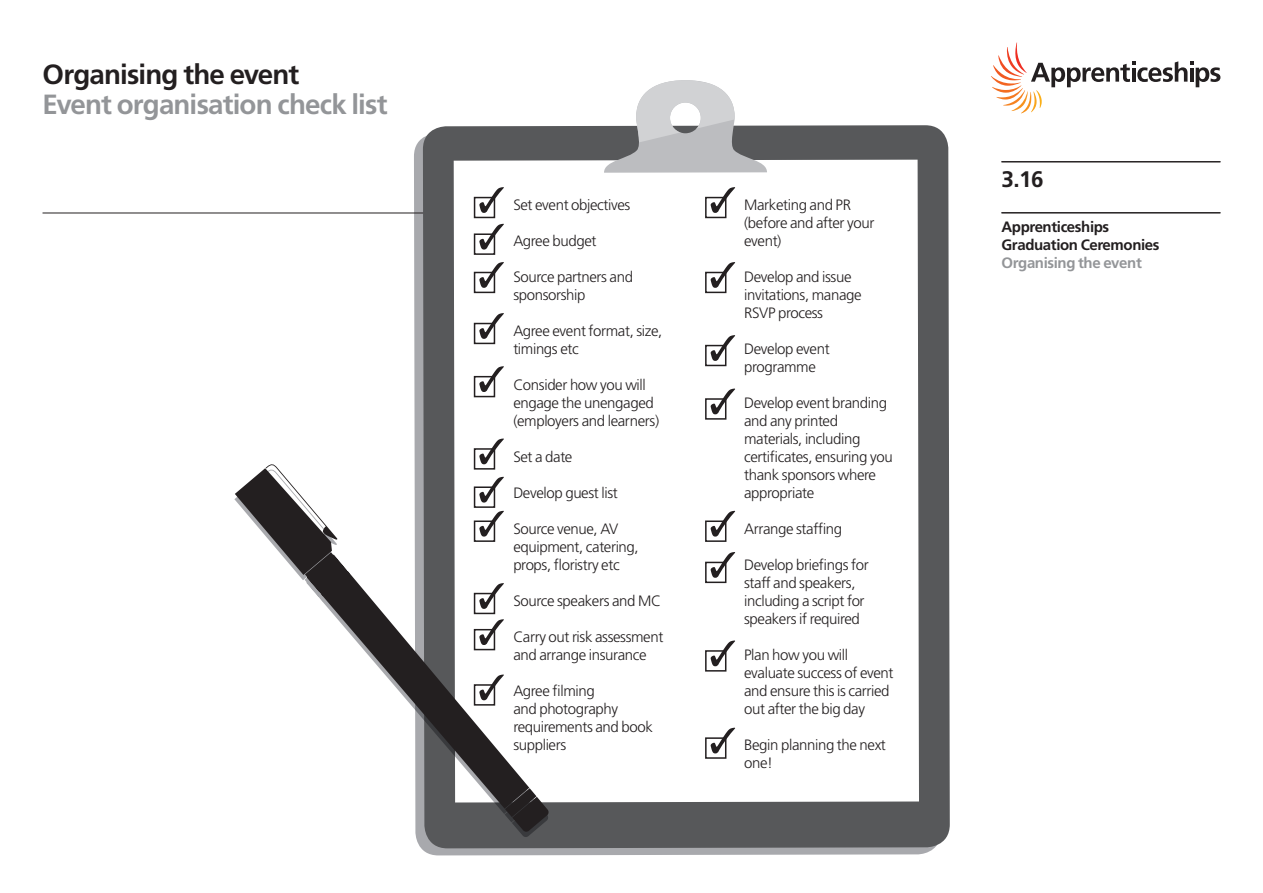
<style>
.page{position:relative;width:1263px;height:893px;background:#fff}
.page>*{position:absolute;margin:0;border:0;box-sizing:border-box;transform-origin:0 0}
.t1{font:700 27.75px "Frutiger";letter-spacing:-.03em;color:#939598}
.t2{font:700 27.75px "Frutiger";letter-spacing:-.03em;color:#231f20}
.t3{font:700 22.5px "Frutiger";color:#231f20}
.t4{font:300 15px/18px "Frutiger";letter-spacing:-.025em;color:#231f20}
.t5{font:700 15px/18px "Frutiger";letter-spacing:-.025em;color:#231f20}
.t6{font:700 15px "Frutiger";letter-spacing:-.025em;color:#939598}
</style>
<div class="page">
<hr style="left:1001px;top:162px;width:219px;height:1px;background:#231f20">
<hr style="left:1001px;top:213px;width:219px;height:1px;background:#231f20">
<svg style="left:991px;top:43px;width:229px;height:70px"></svg>
<hr style="left:1190px;top:68px;width:3px;height:14px;background:#231f20">
<hr style="left:43px;top:213px;width:879px;height:1px;background:#231f20">
<hr style="left:1001px;top:161px;width:219px;height:1px;background:#231f20">
<hr style="left:1001px;top:212px;width:219px;height:1px;background:#231f20">
<div style="left:423px;top:125px;width:527px;height:723px;background:#57585a"></div>
<svg style="left:454px;top:160px;width:465px;height:642px"></svg>
<svg style="left:604px;top:80px;width:163px;height:93px"></svg>
<div style="left:474px;top:197px;width:21px;height:21px;border:2px solid #231f20"></div>
<svg style="left:479px;top:187px;width:25px;height:26px"></svg>
<div style="left:705px;top:197px;width:21px;height:21px;border:2px solid #231f20"></div>
<svg style="left:711px;top:187px;width:24px;height:26px"></svg>
<div style="left:474px;top:233px;width:21px;height:22px;border:2px solid #231f20"></div>
<svg style="left:479px;top:224px;width:25px;height:26px"></svg>
<div style="left:474px;top:272px;width:21px;height:21px;border:2px solid #231f20"></div>
<svg style="left:479px;top:262px;width:25px;height:26px"></svg>
<div style="left:705px;top:272px;width:21px;height:21px;border:2px solid #231f20"></div>
<svg style="left:711px;top:262px;width:24px;height:26px"></svg>
<div style="left:474px;top:323px;width:21px;height:21px;border:2px solid #231f20"></div>
<svg style="left:479px;top:313px;width:25px;height:26px"></svg>
<div style="left:705px;top:345px;width:21px;height:21px;border:2px solid #231f20"></div>
<svg style="left:711px;top:335px;width:24px;height:26px"></svg>
<div style="left:474px;top:376px;width:21px;height:21px;border:2px solid #231f20"></div>
<svg style="left:479px;top:366px;width:25px;height:26px"></svg>
<div style="left:705px;top:398px;width:21px;height:22px;border:2px solid #231f20"></div>
<svg style="left:711px;top:389px;width:24px;height:25px"></svg>
<div style="left:474px;top:448px;width:21px;height:22px;border:2px solid #231f20"></div>
<svg style="left:479px;top:438px;width:25px;height:25px"></svg>
<div style="left:705px;top:520px;width:21px;height:22px;border:2px solid #231f20"></div>
<svg style="left:711px;top:511px;width:24px;height:26px"></svg>
<div style="left:705px;top:562px;width:21px;height:21px;border:2px solid #231f20"></div>
<svg style="left:711px;top:552px;width:24px;height:26px"></svg>
<div style="left:705px;top:650px;width:21px;height:22px;border:2px solid #231f20"></div>
<svg style="left:711px;top:640px;width:24px;height:26px"></svg>
<div style="left:705px;top:737px;width:21px;height:22px;border:2px solid #231f20"></div>
<svg style="left:711px;top:728px;width:24px;height:25px"></svg>
<svg style="left:235px;top:463px;width:314px;height:369px"></svg>
<h1 class="t2" style="left:43px;top:58px;width:258px">Organising the event</h1>
<h1 class="t1" style="left:43px;top:88px;width:347px">Event organisation check list</h1>
<p class="t4" style="left:513px;top:196px;width:119px">Set event objectives</p>
<p class="t4" style="left:513px;top:232px;width:85px">Agree budget</p>
<p class="t4" style="left:513px;top:268px;width:121px">Source partners and sponsorship</p>
<p class="t4" style="left:513px;top:322px;width:151px">Agree event format, size, timings etc</p>
<p class="t4" style="left:513px;top:376px;width:147px">Consider how you will engage the unengaged (employers and learners)</p>
<p class="t4" style="left:513px;top:448px;width:61px">Set a date</p>
<p class="t4" style="left:513px;top:484px;width:106px">Develop guest list</p>
<p class="t4" style="left:513px;top:520px;width:127px">Source venue, AV equipment, catering, props, floristry etc</p>
<p class="t4" style="left:513px;top:592px;width:149px">Source speakers and MC</p>
<p class="t4" style="left:513px;top:628px;width:152px">Carry out risk assessment and arrange insurance</p>
<p class="t4" style="left:513px;top:682px;width:141px">Agree filming<br>and photography requirements and book suppliers</p>
<p class="t4" style="left:744px;top:196px;width:132px">Marketing and PR (before and after your event)</p>
<p class="t4" style="left:744px;top:268px;width:119px">Develop and issue invitations, manage<br>RSVP process</p>
<p class="t4" style="left:744px;top:340px;width:87px">Develop event programme</p>
<p class="t4" style="left:744px;top:394px;width:150px">Develop event branding and any printed materials, including certificates, ensuring you thank sponsors where appropriate</p>
<p class="t4" style="left:744px;top:520px;width:100px">Arrange staffing</p>
<p class="t4" style="left:744px;top:556px;width:126px">Develop briefings for staff and speakers, including a script for speakers if required</p>
<p class="t4" style="left:744px;top:646px;width:151px">Plan how you will evaluate success of event and ensure this is carried out after the big day</p>
<p class="t4" style="left:744px;top:736px;width:143px">Begin planning the next one!</p>
<h2 class="t3" style="left:1001px;top:166px;width:44px">3.16</h2>
<p class="t5" style="left:1001px;top:218px;width:160px">Apprenticeships<br>Graduation Ceremonies</p>
<p class="t6" style="left:1001px;top:254px;width:142px">Organising the event</p>
</div>
